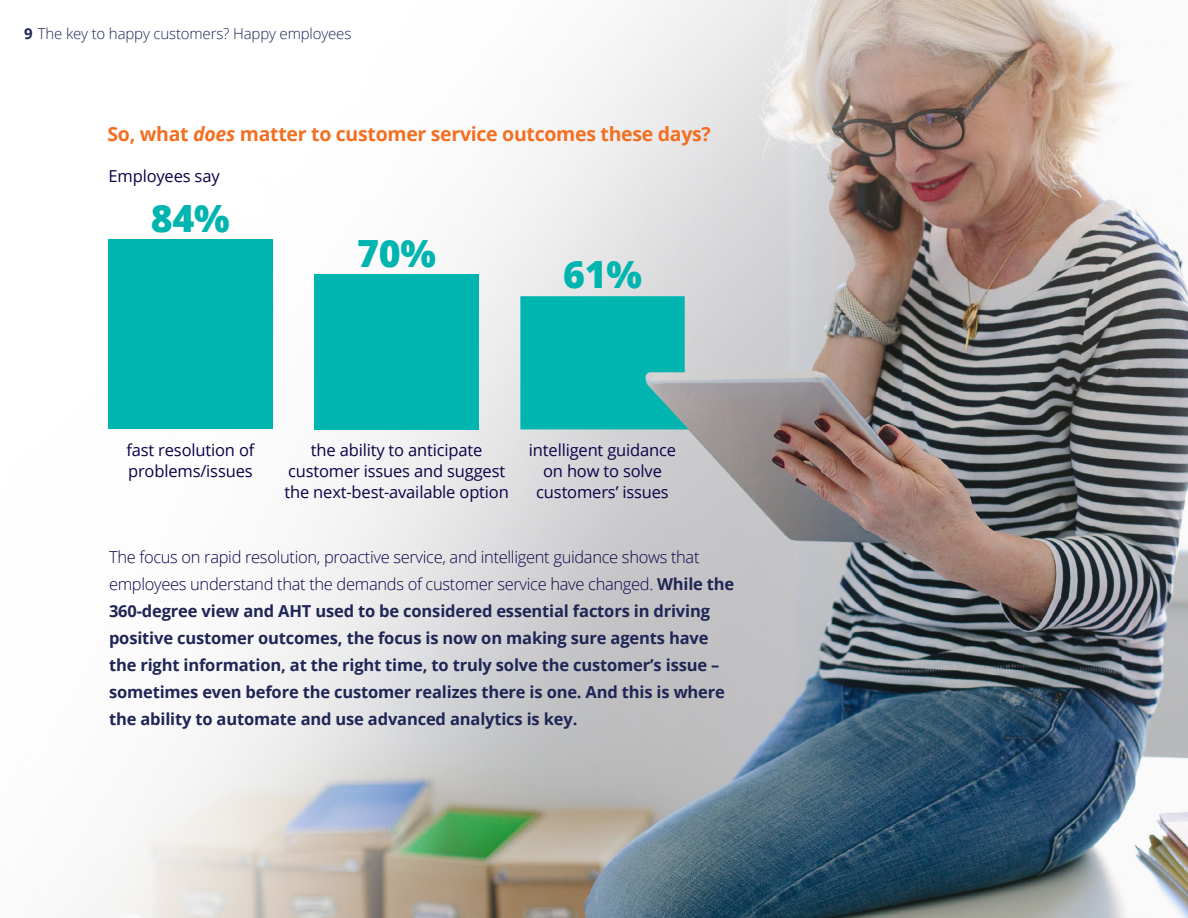
<style>
.page{position:relative;width:1188px;height:918px;background:#fff}
.page>*{position:absolute;margin:0;border:0;box-sizing:border-box;transform-origin:0 0}
.t1{font:800 37.5px "Open Sans";color:#00b5af}
.t2{font:700 19.5px "Open Sans";letter-spacing:-.015em;color:#f36f21}
.t3{font:700 16.5px/27px "Open Sans";letter-spacing:-.01em;color:#1f2555}
.t4{font:16.5px/21px "Open Sans";letter-spacing:-.01em;color:#0e0048;text-align:center}
.t5{font:300 15px "Open Sans";letter-spacing:-.01em;color:#1f2555}
.s1{font-weight:700}
.s2{font-style:italic}
.s3{font-weight:300;color:#0e0048}
</style>
<div class="page">
<img style="left:79px;top:0;width:1109px;height:918px">
<div style="left:314px;top:274px;width:165px;height:155px;background:#00b5af"></div>
<div style="left:108px;top:240px;width:165px;height:189px;background:#00b5af"></div>
<svg style="left:520px;top:296px;width:168px;height:133px;background:#0eb5af"></svg>
<p class="t5" style="left:24px;top:23px;width:329px"><span class="s1">9</span> The key to happy customers? Happy employees</p>
<p class="t2" style="left:108px;top:120px;width:605px">So, what <span class="s2">does</span> matter to customer service outcomes these days?</p>
<p class="t4" style="left:109px;top:165px;width:113px">Employees say</p>
<h1 class="t1" style="left:151px;top:190px;width:80px">84%</h1>
<h1 class="t1" style="left:357px;top:225px;width:80px">70%</h1>
<h1 class="t1" style="left:563px;top:246px;width:80px">61%</h1>
<p class="t4" style="left:126px;top:439px;width:130px;text-align:left">fast resolution of problems/issues</p>
<p class="t4" style="left:284px;top:439px;width:226px">the ability to anticipate customer issues and suggest the next-best-available option</p>
<p class="t4" style="left:529px;top:439px;width:149px">intelligent guidance on how to solve customers’ issues</p>
<p class="t3" style="left:109px;top:543px;width:627px"><span class="s3">The focus on rapid resolution, proactive service, and intelligent guidance shows that employees understand that the demands of customer service have changed.</span> While the 360-degree view and AHT used to be considered essential factors in driving positive customer outcomes, the focus is now on making sure agents have the right information, at the right time, to truly solve the customer’s issue – sometimes even before the customer realizes there is one. And this is where the ability to automate and use advanced analytics is key.</p>
</div>
